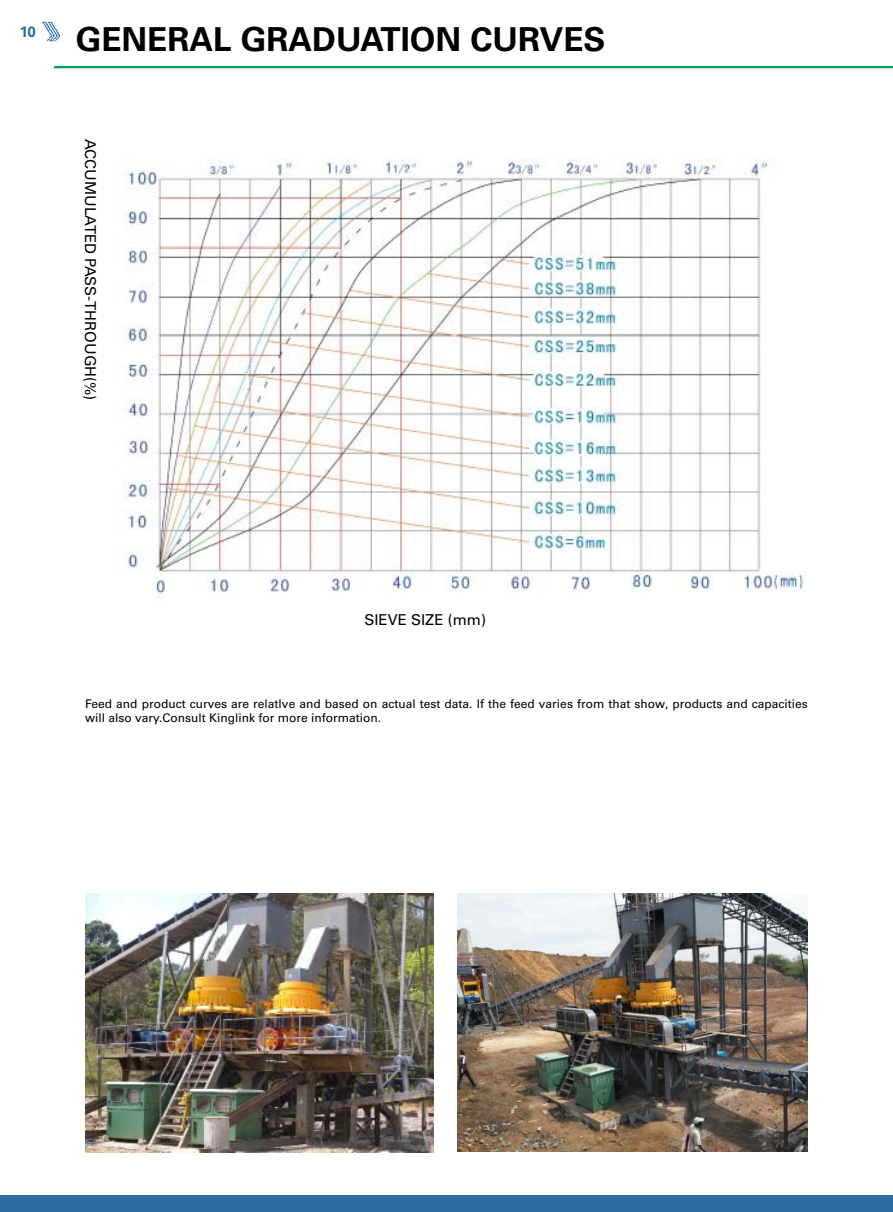
<style>
.page{position:relative;width:893px;height:1212px;background:#fff}
.page>*{position:absolute;margin:0;border:0;box-sizing:border-box;transform-origin:0 0}
.t1{font:700 33px "Univers LT Std";color:#000}
.t2{font:15px "Univers LT Std";color:#000}
.t3{font:700 15px "Univers LT Std";color:#2c6ba3}
.t4{font:12px/14.4px "Univers LT Std";color:#000}
</style>
<div class="page">
<img style="left:42px;top:21px;width:18px;height:21px">
<div style="left:0;top:1196px;width:893px;height:16px;background:#2c6ba3"></div>
<img style="left:124px;top:159px;width:681px;height:435px">
<hr style="left:54px;top:66px;width:839px;height:2px;background:#00a656">
<img style="left:85px;top:893px;width:349px;height:259px">
<img style="left:457px;top:893px;width:351px;height:258px">
<p class="t3" style="left:20px;top:23px;width:17px">10</p>
<h1 class="t1" style="left:76px;top:20px;width:24px">GENER</h1>
<h1 class="t1" style="left:189px;top:20px;width:212px">AL GRADUATION</h1>
<h1 class="t1" style="left:470px;top:20px;width:70px">CURVE</h1>
<h1 class="t1" style="left:583px;top:20px;width:24px">S</h1>
<p class="t2" style="left:99px;top:139px;width:263px;rotate:90deg">ACCU MU LATED PASS-THROUG H(%)</p>
<p class="t2" style="left:364px;top:611px;width:123px">SIEVE SIZE (mm)</p>
<p class="t4" style="left:85px;top:696px;width:724px">Feed and product curves are relatlve and based on actual test data. If the feed varies from that show, products and capacities will also vary.Consult Kinglink for more information.</p>
</div>
